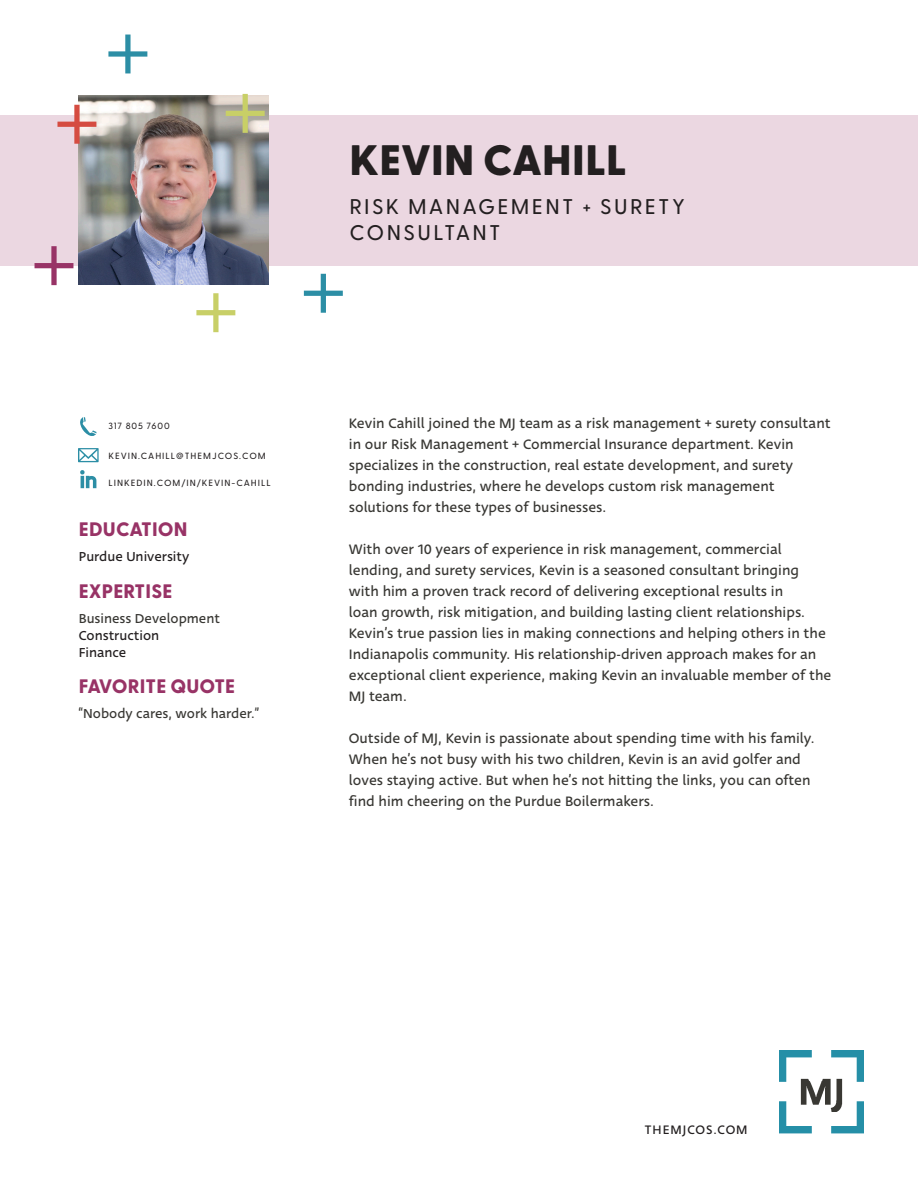
<style>
.page{position:relative;width:918px;height:1188px;background:#fff}
.page>*{position:absolute;margin:0;border:0;box-sizing:border-box;transform-origin:0 0}
.Name{font:800 42.6px "Greycliff CF";letter-spacing:.01em;color:#231f20}
.Job_Title{font:500 21.3px/25.5px "Greycliff CF";letter-spacing:.11em;color:#231f20}
.Sidebar_Body{font:800 19.5px "Greycliff CF";letter-spacing:.01em;color:#983366}
.Sidebar_Title{font:800 19.5px "Greycliff CF";letter-spacing:.01em;color:#983366}
.t1{font:15px/21px "Deva Ideal";color:#383733}
.Sidebar_Body-2{font:14.25px "Deva Ideal";color:#383733}
.Sidebar_Body-3{font:14.25px "Deva Ideal";color:#231f20}
.t2{font:13.5px "Deva Ideal";letter-spacing:.075em;color:#231f20}
.Job_Title-2{font:500 9px "Greycliff CF";letter-spacing:.11em;color:#231f20}
</style>
<div class="page">
<div style="left:0;top:115px;width:918px;height:151px;background:#ebd7e1"></div>
<img style="left:780px;top:1050px;width:84px;height:84px">
<svg style="left:304px;top:274px;width:39px;height:39px"></svg>
<svg style="left:108px;top:35px;width:39px;height:38px"></svg>
<svg style="left:196px;top:293px;width:39px;height:39px"></svg>
<svg style="left:80px;top:417px;width:17px;height:19px"></svg>
<svg style="left:78px;top:448px;width:21px;height:14px"></svg>
<svg style="left:35px;top:246px;width:38px;height:39px"></svg>
<svg style="left:80px;top:470px;width:16px;height:18px"></svg>
<img style="left:79px;top:96px;width:189px;height:189px">
<svg style="left:226px;top:94px;width:39px;height:39px;background:#c5c1a2"></svg>
<svg style="left:57px;top:105px;width:39px;height:39px"></svg>
<p class="Job_Title-2" style="left:108px;top:419px;width:63px">317 805 7600</p>
<p class="Job_Title-2" style="left:108px;top:449px;width:159px">KEVIN.CAHILL@THEMJCOS.COM</p>
<p class="Job_Title-2" style="left:108px;top:476px;width:164px">LINKEDIN.COM/IN/KEVIN-CAHILL</p>
<p class="Sidebar_Title" style="left:79px;top:515px;width:110px">EDUCATION</p>
<p class="Sidebar_Body-3" style="left:79px;top:548px;width:112px">Purdue University</p>
<p class="Sidebar_Body" style="left:79px;top:576px;width:95px">EXPERTISE</p>
<p class="Sidebar_Body-2" style="left:79px;top:609px;width:143px">Business Development</p>
<p class="Sidebar_Body-3" style="left:79px;top:626px;width:82px">Construction</p>
<p class="Sidebar_Body-3" style="left:79px;top:643px;width:49px">Finance</p>
<p class="Sidebar_Body" style="left:79px;top:672px;width:158px">FAVORITE QUOTE</p>
<p class="Sidebar_Body-2" style="left:79px;top:704px;width:182px">“Nobody cares, work harder.”</p>
<p class="Name" style="left:350px;top:127px;width:278px">KEVIN CAHILL</p>
<p class="Job_Title" style="left:349px;top:192px;width:337px">RISK MANAGEMENT + SURETY<br>CONSULTANT</p>
<p class="t1" style="left:349px;top:413px;width:483px">Kevin Cahill joined the MJ team as a risk management + surety consultant in our Risk Management + Commercial Insurance department. Kevin specializes in the construction, real estate development, and surety bonding industries, where he develops custom risk management solutions for these types of businesses.</p>
<p class="t1" style="left:349px;top:539px;width:484px">With over 10 years of experience in risk management, commercial lending, and surety services, Kevin is a seasoned consultant bringing with him a proven track record of delivering exceptional results in<br>loan growth, risk mitigation, and building lasting client relationships.<br>Kevin’s true passion lies in making connections and helping others in the Indianapolis community. His relationship-driven approach makes for an exceptional client experience, making Kevin an invaluable member of the MJ team.</p>
<p class="t1" style="left:349px;top:728px;width:467px">Outside of MJ, Kevin is passionate about spending time with his family.<br>When he’s not busy with his two children, Kevin is an avid golfer and loves staying active. But when he’s not hitting the links, you can often find him cheering on the Purdue Boilermakers.</p>
<p class="t2" style="left:645px;top:1121px;width:104px">THEMJCOS.COM</p>
</div>
